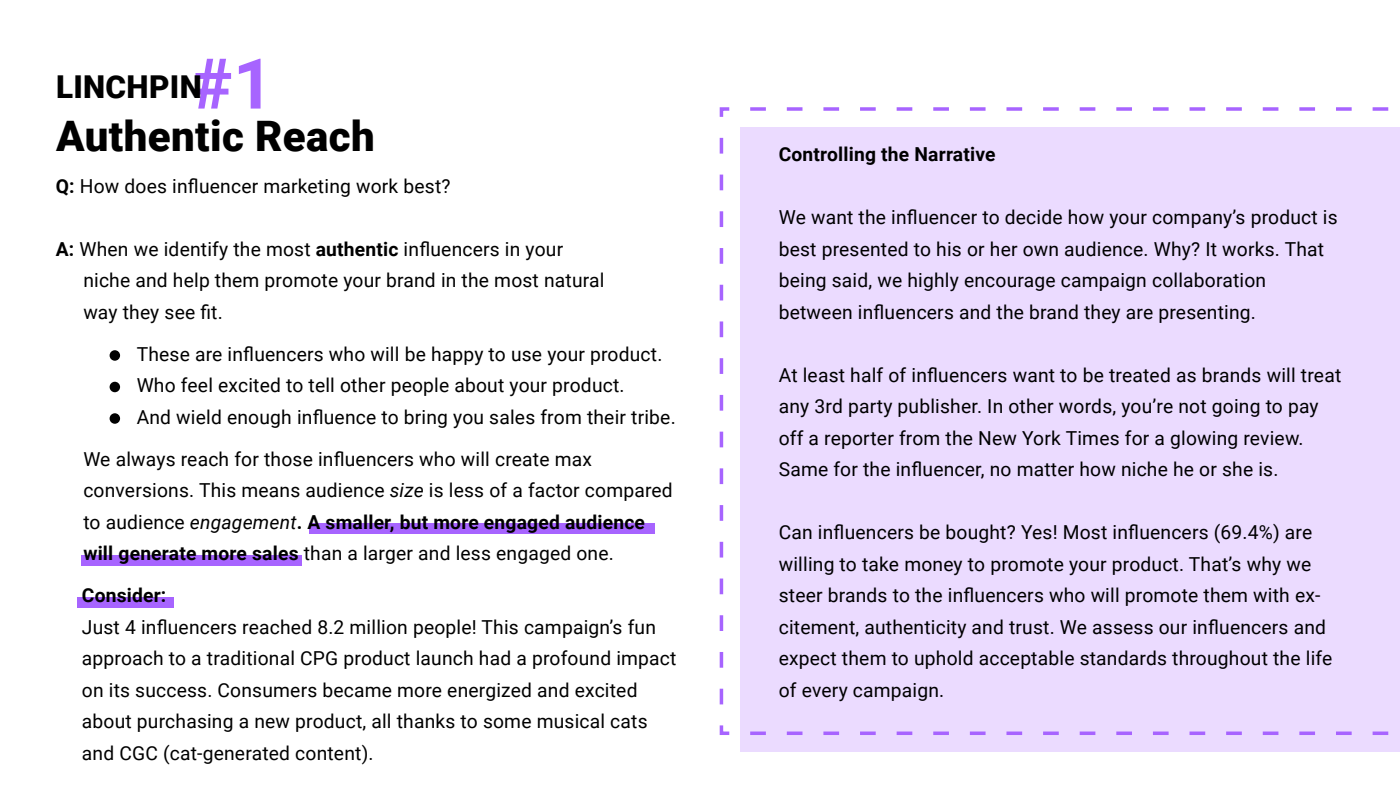
<style>
.page{position:relative;width:1400px;height:788px;background:#fff}
.page>*{position:absolute;margin:0;border:0;box-sizing:border-box;transform-origin:0 0}
.t1{font:700 70px "Roboto";color:#a764ff}
.t2{font:900 42px "Roboto";letter-spacing:.01em;color:#000}
.t3{font:900 31.5px "Roboto";letter-spacing:.01em;color:#000}
.t4{font:19.25px/31.5px "Roboto";letter-spacing:.01em;color:#000}
.t5{font:700 19.25px "Roboto";letter-spacing:.01em;color:#000}
.s1{font-weight:700}
.s2{font-style:italic}
</style>
<div class="page">
<div style="left:740px;top:128px;width:660px;height:623px;background:#ebdbff"></div>
<div style="left:77px;top:597px;width:96px;height:10px;background:#a764ff"></div>
<div style="left:310px;top:523px;width:345px;height:10px;background:#a764ff"></div>
<div style="left:82px;top:555px;width:220px;height:10px;background:#a764ff"></div>
<div style="left:110px;top:350px;width:10px;height:10px;background:#000;border-radius:50%"></div>
<div style="left:110px;top:382px;width:10px;height:10px;background:#000;border-radius:50%"></div>
<div style="left:110px;top:413px;width:10px;height:11px;background:#000;border-radius:50%"></div>
<svg style="left:719px;top:107px;width:681px;height:628px"></svg>
<p class="t1" style="left:191px;top:35px;width:84px">#1</p>
<p class="t2" style="left:56px;top:106px;width:320px">Authentic Reach</p>
<p class="t3" style="left:56px;top:65px;width:147px">LINCHPIN</p>
<p class="t4" style="left:56px;top:169px;width:396px"><span class="s1">Q:</span> How does influencer marketing work best?</p>
<p class="t4" style="left:83px;top:232px;width:523px;text-indent:-28px"><span class="s1">A:</span> When we identify the most <span class="s1">authentic</span> influencers in your niche and help them promote your brand in the most natural way they see fit.</p>
<p class="t4" style="left:137px;top:337px;width:527px">These are influencers who will be happy to use your product.</p>
<p class="t4" style="left:137px;top:369px;width:489px">Who feel excited to tell other people about your product.</p>
<p class="t4" style="left:137px;top:400px;width:541px">And wield enough influence to bring you sales from their tribe.</p>
<p class="t4" style="left:83px;top:442px;width:510px">We always reach for those influencers who will create max</p>
<p class="t4" style="left:83px;top:474px;width:591px">conversions. This means audience <span class="s2">size</span> is less of a factor compared to audience <span class="s2">engagement</span><span class="s1">. A smaller, but more engaged audience will generate more sales</span> than a larger and less engaged one.</p>
<p class="t5" style="left:82px;top:582px;width:86px">Consider:</p>
<p class="t4" style="left:82px;top:610px;width:596px">Just 4 influencers reached 8.2 million people! This campaign’s fun approach to a traditional CPG product launch had a profound impact on its success. Consumers became more energized and excited about purchasing a new product, all thanks to some musical cats and CGC (cat-generated content).</p>
<p class="t5" style="left:779px;top:141px;width:218px">Controlling the Narrative</p>
<p class="t4" style="left:779px;top:201px;width:560px">We want the influencer to decide how your company’s product is best presented to his or her own audience. Why? It works. That being said, we highly encourage campaign collaboration</p>
<p class="t4" style="left:779px;top:295px;width:479px">between influencers and the brand they are presenting.</p>
<p class="t4" style="left:779px;top:358px;width:564px">At least half of influencers want to be treated as brands will treat any 3rd party publisher. In other words, you’re not going to pay off a reporter from the New York Times for a glowing review.<br>Same for the influencer, no matter how niche he or she is.</p>
<p class="t4" style="left:779px;top:516px;width:555px">Can influencers be bought? Yes! Most influencers (69.4%) are willing to take money to promote your product. That’s why we steer brands to the influencers who will promote them with ex&shy;citement, authenticity and trust. We assess our influencers and expect them to uphold acceptable standards throughout the life of every campaign.</p>
</div>
